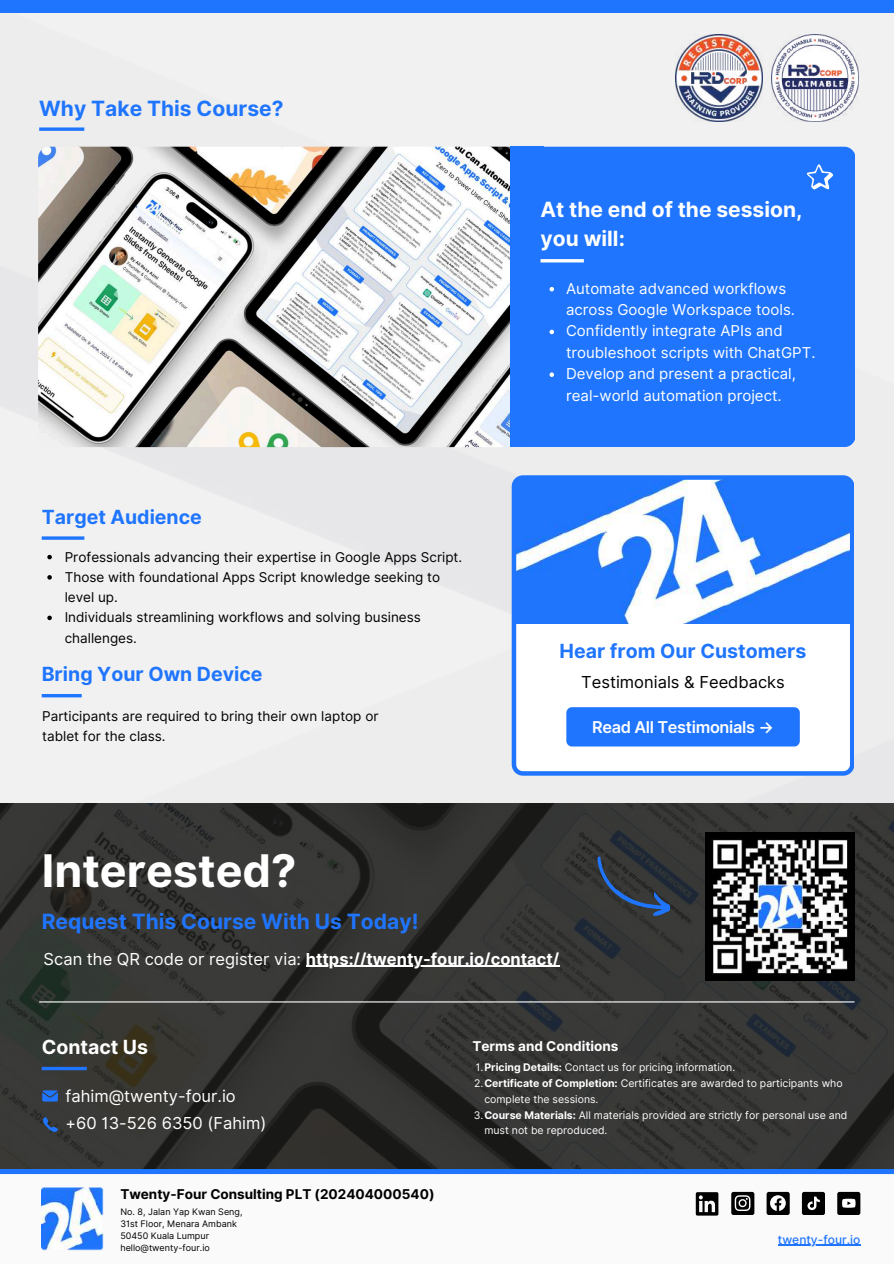
<style>
.page{position:relative;width:894px;height:1264px;background:#fff}
.page>*{position:absolute;margin:0;border:0;box-sizing:border-box;transform-origin:0 0}
.t1{font:700 45px "Inter";color:#fff}
.t2{font:700 21px "Inter";color:#1f75fe}
.t3{font:700 21px/29.2px "Inter";color:#fff}
.t4{font:700 19.5px "Inter";color:#1f75fe}
.t5{font:700 19.5px "Inter";color:#fff}
.t6{font:700 16.5px "Inter";color:#fff}
.t7{font:16.5px/27px "Inter";color:#fff}
.t8{font:16.5px "Inter";color:#000}
.t9{font:600 16.35px "Inter";letter-spacing:-.02em;color:#fff}
.t10{font:15px/21.3px "Inter";color:#fff}
.t11{font:13.5px/20.2px "Inter";color:#000}
.t12{font:700 13.5px "Inter";color:#000}
.t13{font:700 13.5px "Inter";color:#fff}
.t14{font:500 12px "Inter";color:#1f75fe}
.t15{font:10.5px "Inter";color:#fff}
.t16{font:9px/12px "Inter";color:#000}
.s1{font-weight:400}
.s2{font-weight:700}
</style>
<div class="page">
<img style="left:0;top:13px;width:893px;height:790px">
<svg style="left:39px;top:127px;width:45px;height:4px"></svg>
<svg style="left:0;top:803px;width:893px;height:366px;background:#333432"></svg>
<svg style="left:585px;top:855px;width:90px;height:69px;background:#313944"></svg>
<svg style="left:42px;top:1066px;width:45px;height:4px"></svg>
<svg style="left:0;top:1169px;width:893px;height:82px"></svg>
<svg style="left:42px;top:1090px;width:16px;height:11px"></svg>
<svg style="left:42px;top:1116px;width:16px;height:17px"></svg>
<svg style="left:695px;top:1192px;width:23px;height:23px"></svg>
<div style="left:731px;top:1191px;width:23px;height:23px;background:#000;border-radius:2px"></div>
<svg style="left:734px;top:1195px;width:16px;height:15px"></svg>
<div style="left:766px;top:1191px;width:23px;height:23px;background:#000;border-radius:2px"></div>
<svg style="left:770px;top:1195px;width:15px;height:15px"></svg>
<div style="left:801px;top:1191px;width:23px;height:23px;background:#000;border-radius:2px"></div>
<svg style="left:807px;top:1196px;width:12px;height:13px"></svg>
<div style="left:837px;top:1191px;width:23px;height:23px;background:#000;border-radius:2px"></div>
<svg style="left:842px;top:1198px;width:13px;height:9px"></svg>
<div style="left:0;top:0;width:893px;height:13px;background:#1f75fe"></div>
<hr style="left:39px;top:1001px;width:815px;height:1px;background:#fff">
<img style="left:42px;top:1185px;width:62px;height:65px">
<hr style="left:42px;top:694px;width:40px;height:3px;background:#1f75fe">
<svg style="left:42px;top:536px;width:42px;height:4px"></svg>
<img style="left:675px;top:35px;width:87px;height:87px">
<img style="left:771px;top:35px;width:87px;height:87px">
<img style="left:705px;top:832px;width:149px;height:148px">
<hr style="left:306px;top:965px;width:253px;height:1px;background:#fff">
<hr style="left:777px;top:1244px;width:83px;height:1px;background:#1f75fe">
<svg style="left:47px;top:555px;width:5px;height:4px"></svg>
<svg style="left:47px;top:575px;width:5px;height:4px"></svg>
<svg style="left:47px;top:615px;width:5px;height:5px"></svg>
<div style="left:508px;top:147px;width:346px;height:300px;background:#1f75fe;border-radius:11px"></div>
<img style="left:38px;top:147px;width:496px;height:300px;border-radius:11px">
<div style="left:510px;top:147px;width:34px;height:300px;background:#1f75fe"></div>
<svg style="left:806px;top:164px;width:27px;height:26px"></svg>
<hr style="left:540px;top:259px;width:43px;height:3px;background:#fff">
<svg style="left:549px;top:287px;width:5px;height:4px"></svg>
<svg style="left:549px;top:330px;width:5px;height:4px"></svg>
<svg style="left:549px;top:372px;width:5px;height:5px"></svg>
<svg style="left:511px;top:475px;width:342px;height:300px"></svg>
<h2 class="t2" style="left:39px;top:96px;width:246px">Why Take This Course?</h2>
<h3 class="t4" style="left:42px;top:505px;width:162px">Target Audience</h3>
<p class="t11" style="left:65px;top:546px;width:399px">Professionals advancing their expertise in Google Apps Script.<br>Those with foundational Apps Script knowledge seeking to level up.<br>Individuals streamlining workflows and solving business challenges.</p>
<h3 class="t4" style="left:42px;top:662px;width:222px">Bring Your Own Device</h3>
<p class="t11" style="left:42px;top:705px;width:338px">Participants are required to bring their own laptop or tablet for the class.</p>
<h1 class="t1" style="left:42px;top:843px;width:256px">Interested?</h1>
<h2 class="t2" style="left:42px;top:908px;width:378px">Request This Course With Us Today!</h2>
<h2 class="t3" style="left:540px;top:195px;width:263px">At the end of the session, you will:</h2>
<p class="t10" style="left:566px;top:277px;width:251px">Automate advanced workflows across Google Workspace tools.<br>Confidently integrate APIs and troubleshoot scripts with ChatGPT.<br>Develop and present a practical, real-world automation project.</p>
<h3 class="t4" style="left:559px;top:639px;width:248px">Hear from Our Customers</h3>
<p class="t8" style="left:581px;top:672px;width:205px">Testimonials &amp; Feedbacks</p>
<p class="t9" style="left:592px;top:716px;width:183px">Read All Testimonials →</p>
<p class="t6" style="left:44px;top:948px;width:517px"><span class="s1">Scan the QR code or register via:</span> https://twenty-four.io/contact/</p>
<h3 class="t5" style="left:42px;top:1035px;width:108px">Contact Us</h3>
<p class="t7" style="left:66px;top:1082px;width:202px">fahim@twenty-four.io +60 13-526 6350 (Fahim)</p>
<p class="t12" style="left:120px;top:1185px;width:315px">Twenty-Four Consulting PLT (202404000540)</p>
<p class="t16" style="left:120px;top:1205px;width:124px">No. 8, Jalan Yap Kwan Seng,<br>31st Floor, Menara Ambank<br>50450 Kuala Lumpur hello@twenty-four.io</p>
<p class="t13" style="left:472px;top:1037px;width:148px">Terms and Conditions</p>
<p class="t15" style="left:475px;top:1061px;width:261px">1.<span class="s2">Pricing Details:</span> Contact us for pricing information.</p>
<p class="t15" style="left:474px;top:1077px;width:370px">2.<span class="s2">Certificate of Completion:</span> Certificates are awarded to participants who</p>
<p class="t15" style="left:484px;top:1092px;width:116px">complete the sessions.</p>
<p class="t15" style="left:473px;top:1108px;width:375px">3.<span class="s2">Course Materials:</span> All materials provided are strictly for personal use and</p>
<p class="t15" style="left:484px;top:1124px;width:125px">must not be reproduced.</p>
<p class="t14" style="left:777px;top:1232px;width:84px">twenty-four.io</p>
</div>
